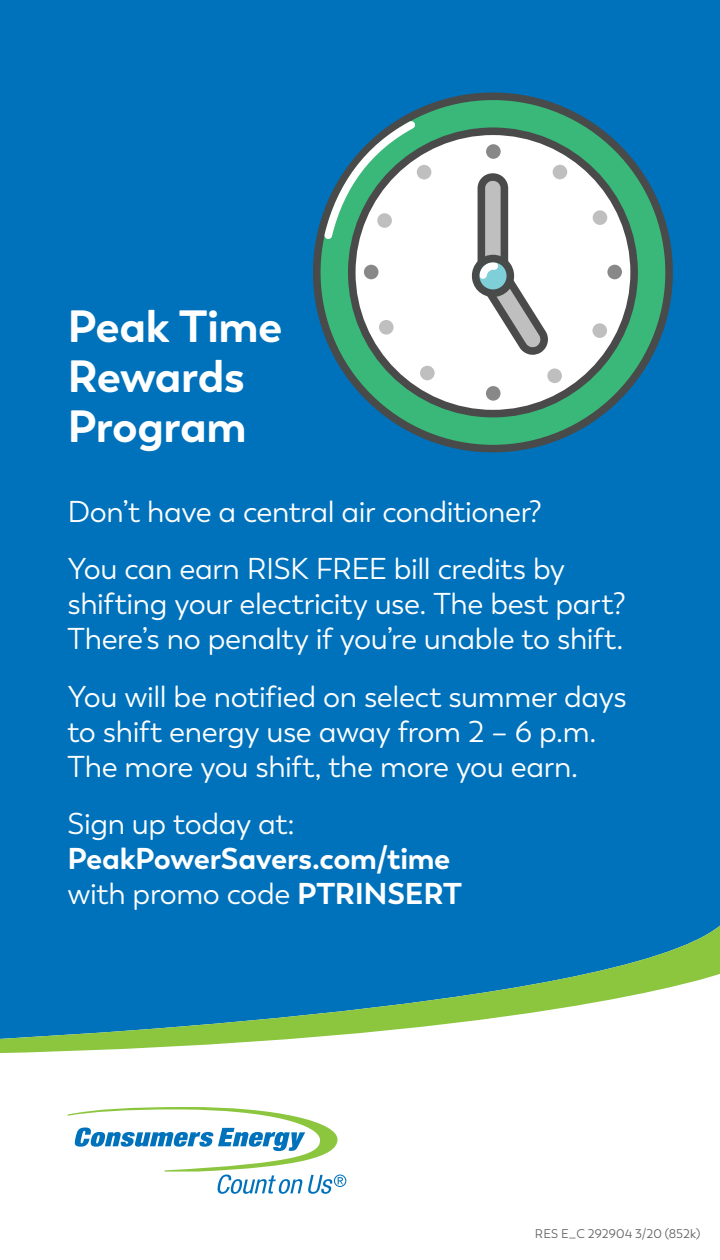
<style>
.page{position:relative;width:720px;height:1260px;background:#fff}
.page>*{position:absolute;margin:0;border:0;box-sizing:border-box;transform-origin:0 0}
.Head_B{font:700 45px/50px "Boston";letter-spacing:-.01em;color:#fff}
.Text_A{font:30px/35px "Boston";letter-spacing:-.015em;color:#fff}
.Text_A-2{font:700 30px/35px "Boston";letter-spacing:-.01em;color:#fff}
.t1{font:12.5px "Boston";letter-spacing:.005em;color:#636366}
.s1{font-weight:400}
</style>
<div class="page">
<div style="left:0;top:0;width:720px;height:926px;background:#0072bc"></div>
<svg style="left:0;top:926px;width:720px;height:128px;fill:#0072bc"></svg>
<svg style="left:68px;top:1107px;width:278px;height:87px"></svg>
<svg style="left:313px;top:92px;width:360px;height:360px;background:#1b8298"></svg>
<svg style="left:348px;top:127px;width:290px;height:290px"></svg>
<div style="left:486px;top:144px;width:15px;height:15px;background:#898888;border-radius:50%"></div>
<div style="left:486px;top:386px;width:15px;height:15px;background:#898888;border-radius:50%"></div>
<div style="left:607px;top:265px;width:15px;height:14px;background:#898888;border-radius:50%"></div>
<div style="left:364px;top:265px;width:14px;height:14px;background:#898888;border-radius:50%"></div>
<div style="left:553px;top:165px;width:14px;height:14px;background:#c0bfbf;border-radius:50%"></div>
<div style="left:593px;top:210px;width:14px;height:15px;background:#c0bfbf;border-radius:50%"></div>
<div style="left:592px;top:323px;width:15px;height:15px;background:#c0bfbf;border-radius:50%"></div>
<div style="left:547px;top:369px;width:15px;height:14px;background:#c0bfbf;border-radius:50%"></div>
<div style="left:420px;top:366px;width:15px;height:14px;background:#c0bfbf;border-radius:50%"></div>
<div style="left:379px;top:320px;width:15px;height:15px;background:#c0bfbf;border-radius:50%"></div>
<div style="left:417px;top:165px;width:14px;height:14px;background:#c0bfbf;border-radius:50%"></div>
<svg style="left:324px;top:121px;width:92px;height:118px"></svg>
<svg style="left:470px;top:173px;width:80px;height:182px"></svg>
<p class="Head_B" style="left:68px;top:301px;width:217px">Peak Time<br>Rewards<br>Program</p>
<p class="Text_A" style="left:68px;top:494px;width:476px">Don’t have a central air conditioner?</p>
<p class="Text_A" style="left:68px;top:552px;width:560px">You can earn RISK FREE bill credits by shifting your electricity use. The best part?<br>There’s no penalty if you’re unable to shift.</p>
<p class="Text_A" style="left:68px;top:679px;width:561px">You will be notified on select summer days to shift energy use away from 2 – 6 p.m.<br>The more you shift, the more you earn.</p>
<p class="Text_A-2" style="left:68px;top:806px;width:396px"><span class="s1">Sign up today at:<br></span>PeakPowerSavers.com/time <span class="s1">with promo code</span> PTRINSERT</p>
<p class="t1" style="left:535px;top:1226px;width:167px">RES E_C 292904 3/20 (852k)</p>
</div>
